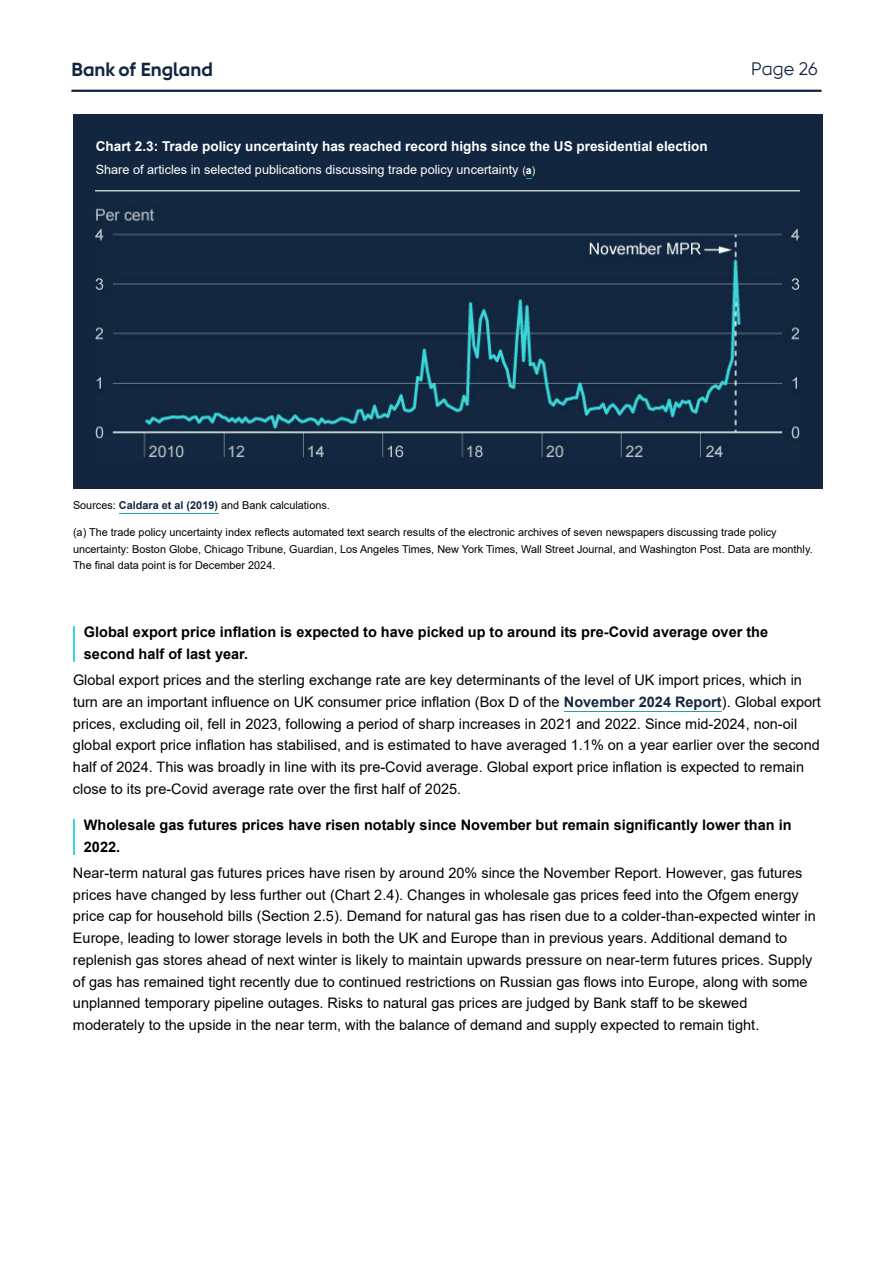
<style>
.page{position:relative;width:893px;height:1263px;background:#fff}
.page>*{position:absolute;margin:0;border:0;box-sizing:border-box;transform-origin:0 0}
.t1{font:700 18.9px "Gilroy For BOE";color:#11253e}
.t2{font:18px "Gilroy For BOE";color:#122640}
.t3{font:14.55px/21.8px "Arial";color:#000}
.t4{font:700 14.55px/21.8px "Arial";color:#000}
.t5{font:700 13.65px "Arial";color:#fff}
.t6{font:12.75px "Arial";color:#fff}
.t7{font:10.8px/16.4px "Arial";color:#000}
.s1{font-size:10.5px}
.s2{font-weight:700;font-size:10.5px}
.s3{font-weight:700;color:#12273f}
</style>
<div class="page">
<hr style="left:564px;top:711px;width:157px;height:1px;background:#21a4a6">
<div style="left:73px;top:114px;width:749px;height:374px;background:#12273f"></div>
<img style="left:95px;top:190px;width:704px;height:269px">
<hr style="left:119px;top:513px;width:99px;height:1px;background:#21a4a6">
<hr style="left:73px;top:626px;width:2px;height:35px;background:#3cd7d9">
<hr style="left:73px;top:819px;width:2px;height:35px;background:#3cd7d9">
<hr style="left:71px;top:90px;width:750px;height:2px;background:#11253e">
<p class="t1" style="left:71px;top:58px;width:143px">Bank of England</p>
<p class="t2" style="left:751px;top:59px;width:68px">Page 26</p>
<p class="t5" style="left:96px;top:139px;width:613px">Chart 2.3: Trade policy uncertainty has reached record highs since the US presidential election</p>
<p class="t6" style="left:96px;top:163px;width:441px">Share of articles in selected publications discussing trade policy uncertainty <span class="s1">(</span><span class="s2">a</span><span class="s1">)</span></p>
<p class="t7" style="left:73px;top:497px;width:258px">Sources: <span class="s3">Caldara et al (2019)</span> and Bank calculations.</p>
<p class="t7" style="left:73px;top:524px;width:741px">(a) The trade policy uncertainty index reflects automated text search results of the electronic archives of seven newspapers discussing trade policy uncertainty: Boston Globe, Chicago Tribune, Guardian, Los Angeles Times, New York Times, Wall Street Journal, and Washington Post. Data are monthly.<br>The final data point is for December 2024.</p>
<p class="t4" style="left:84px;top:621px;width:685px">Global export price inflation is expected to have picked up to around its pre-Covid average over the second half of last year.</p>
<p class="t3" style="left:73px;top:669px;width:749px">Global export prices and the sterling exchange rate are key determinants of the level of UK import prices, which in turn are an important influence on UK consumer price inflation (Box D of the <span class="s3">November 2024 Report</span>). Global export prices, excluding oil, fell in 2023, following a period of sharp increases in 2021 and 2022. Since mid-2024, non-oil global export price inflation has stabilised, and is estimated to have averaged 1.1% on a year earlier over the second half of 2024. This was broadly in line with its pre-Covid average. Global export price inflation is expected to remain close to its pre-Covid average rate over the first half of 2025.</p>
<p class="t4" style="left:84px;top:814px;width:709px">Wholesale gas futures prices have risen notably since November but remain significantly lower than in<br>2022.</p>
<p class="t3" style="left:73px;top:862px;width:744px">Near-term natural gas futures prices have risen by around 20% since the November Report. However, gas futures prices have changed by less further out (Chart 2.4). Changes in wholesale gas prices feed into the Ofgem energy price cap for household bills (Section 2.5). Demand for natural gas has risen due to a colder-than-expected winter in Europe, leading to lower storage levels in both the UK and Europe than in previous years. Additional demand to replenish gas stores ahead of next winter is likely to maintain upwards pressure on near-term futures prices. Supply of gas has remained tight recently due to continued restrictions on Russian gas flows into Europe, along with some unplanned temporary pipeline outages. Risks to natural gas prices are judged by Bank staff to be skewed moderately to the upside in the near term, with the balance of demand and supply expected to remain tight.</p>
</div>
